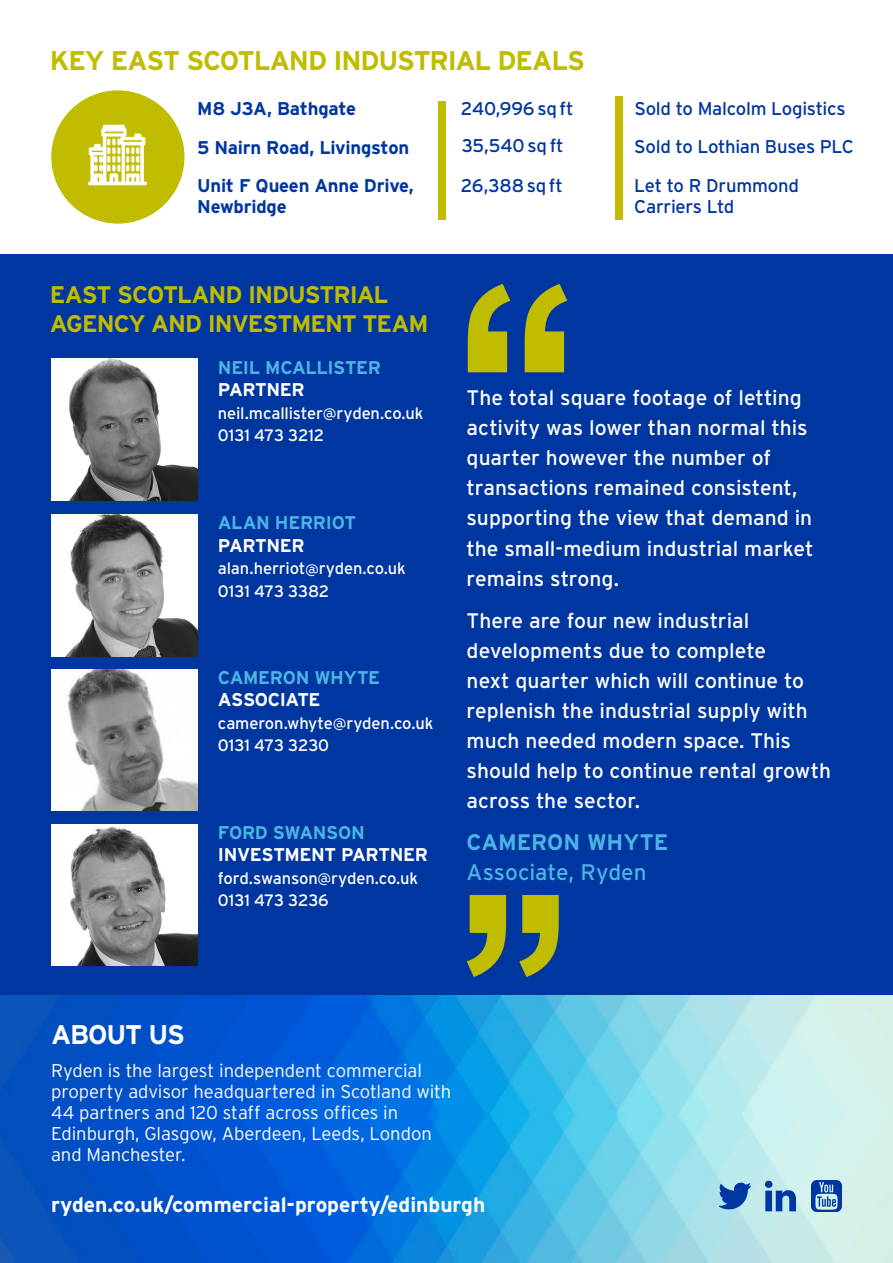
<style>
.page{position:relative;width:893px;height:1263px;background:#fff}
.page>*{position:absolute;margin:0;border:0;box-sizing:border-box;transform-origin:0 0}
.t1{font:700 27px "Interstate";letter-spacing:-.04em;color:#c0bc00}
.t2{font:700 27px "Interstate";letter-spacing:-.045em;color:#fff}
.t3{font:700 24px/28.8px "Interstate";letter-spacing:-.045em;color:#c0bc00}
.t4{font:22.5px/30px "Interstate";color:#4cb4e5}
.t5{font:21px/30px "Interstate";color:#fff}
.t6{font:700 21px "Interstate";color:#fff}
.t7{font:300 18.45px/21px "Interstate";letter-spacing:-.005em;color:#fff}
.t8{font:18.45px/21px "Interstate";letter-spacing:-.015em;color:#0036a0}
.t9{font:700 18.45px/21px "Interstate";letter-spacing:-.015em;color:#0036a0}
.t10{font:700 18.45px "Interstate";letter-spacing:-.02em;color:#4cb4e5}
.t11{font:700 18.45px "Interstate";letter-spacing:-.025em;color:#fff}
.t12{font:16.5px "Interstate";letter-spacing:-.01em;color:#fff}
.s1{font-weight:700}
</style>
<div class="page">
<img style="left:0;top:995px;width:893px;height:268px">
<div style="left:51px;top:90px;width:133px;height:134px;background:#c0bc00;border-radius:50%"></div>
<img style="left:65px;top:102px;width:106px;height:106px">
<div style="left:438px;top:102px;width:7px;height:118px;background:#c0bc00"></div>
<div style="left:615px;top:96px;width:8px;height:124px;background:#c0bc00"></div>
<div style="left:0;top:255px;width:893px;height:740px;background:#0036a0"></div>
<svg style="left:468px;top:284px;width:99px;height:88px"></svg>
<svg style="left:467px;top:895px;width:92px;height:82px"></svg>
<img style="left:51px;top:359px;width:146px;height:141px">
<img style="left:51px;top:515px;width:146px;height:141px">
<img style="left:51px;top:669px;width:146px;height:142px">
<img style="left:51px;top:824px;width:146px;height:142px">
<img style="left:765px;top:1181px;width:31px;height:31px">
<img style="left:719px;top:1181px;width:31px;height:31px">
<img style="left:811px;top:1181px;width:31px;height:31px">
<p class="t1" style="left:50px;top:46px;width:537px">KEY EAST SCOTLAND INDUSTRIAL DEALS</p>
<p class="t9" style="left:197px;top:98px;width:160px">M8 J3A, Bathgate</p>
<p class="t9" style="left:197px;top:137px;width:213px">5 Nairn Road, Livingston</p>
<p class="t8" style="left:461px;top:98px;width:114px">240,996 sq ft</p>
<p class="t8" style="left:462px;top:134px;width:103px">35,540 sq ft</p>
<p class="t8" style="left:634px;top:97px;width:213px">Sold to Malcolm Logistics</p>
<p class="t8" style="left:634px;top:135px;width:221px">Sold to Lothian Buses PLC</p>
<p class="t9" style="left:197px;top:174px;width:218px">Unit F Queen Anne Drive,<br>Newbridge</p>
<p class="t8" style="left:461px;top:174px;width:103px">26,388 sq ft</p>
<p class="t8" style="left:634px;top:174px;width:166px">Let to R Drummond<br>Carriers Ltd</p>
<p class="t3" style="left:50px;top:280px;width:380px">EAST SCOTLAND INDUSTRIAL<br>AGENCY AND INVESTMENT TEAM</p>
<p class="t10" style="left:218px;top:357px;width:165px">NEIL MCALLISTER</p>
<p class="t11" style="left:218px;top:379px;width:88px">PARTNER</p>
<p class="t12" style="left:218px;top:404px;width:207px">neil.mcallister@ryden.co.uk</p>
<p class="t12" style="left:218px;top:426px;width:108px">0131 473 3212</p>
<p class="t10" style="left:218px;top:513px;width:140px">ALAN HERRIOT</p>
<p class="t11" style="left:218px;top:535px;width:88px">PARTNER</p>
<p class="t12" style="left:218px;top:559px;width:189px">alan.herriot@ryden.co.uk</p>
<p class="t12" style="left:218px;top:582px;width:113px">0131 473 3382</p>
<p class="t10" style="left:218px;top:667px;width:164px">CAMERON WHYTE</p>
<p class="t11" style="left:218px;top:689px;width:104px">ASSOCIATE</p>
<p class="t12" style="left:218px;top:714px;width:217px">cameron.whyte@ryden.co.uk</p>
<p class="t12" style="left:218px;top:736px;width:113px">0131 473 3230</p>
<p class="t10" style="left:218px;top:822px;width:148px">FORD SWANSON</p>
<p class="t11" style="left:218px;top:844px;width:212px">INVESTMENT PARTNER</p>
<p class="t12" style="left:218px;top:869px;width:202px">ford.swanson@ryden.co.uk</p>
<p class="t12" style="left:218px;top:891px;width:112px">0131 473 3236</p>
<p class="t5" style="left:467px;top:383px;width:348px">The total square footage of letting activity was lower than normal this quarter however the number of transactions remained consistent, supporting the view that demand in the small-medium industrial market remains strong.</p>
<p class="t5" style="left:467px;top:605px;width:366px">There are four new industrial developments due to complete<br>next quarter which will continue to replenish the industrial supply with much needed modern space. This should help to continue rental growth across the sector.</p>
<p class="t4" style="left:467px;top:827px;width:203px"><span class="s1">CAMERON WHYTE<br></span>Associate, Ryden</p>
<p class="t2" style="left:51px;top:1019px;width:135px">ABOUT US</p>
<p class="t7" style="left:51px;top:1060px;width:402px">Ryden is the largest independent commercial property advisor headquartered in Scotland with 44 partners and 120 staff across offices in Edinburgh, Glasgow, Aberdeen, Leeds, London and Manchester.</p>
<p class="t6" style="left:51px;top:1193px;width:436px">ryden.co.uk/commercial-property/edinburgh</p>
</div>
